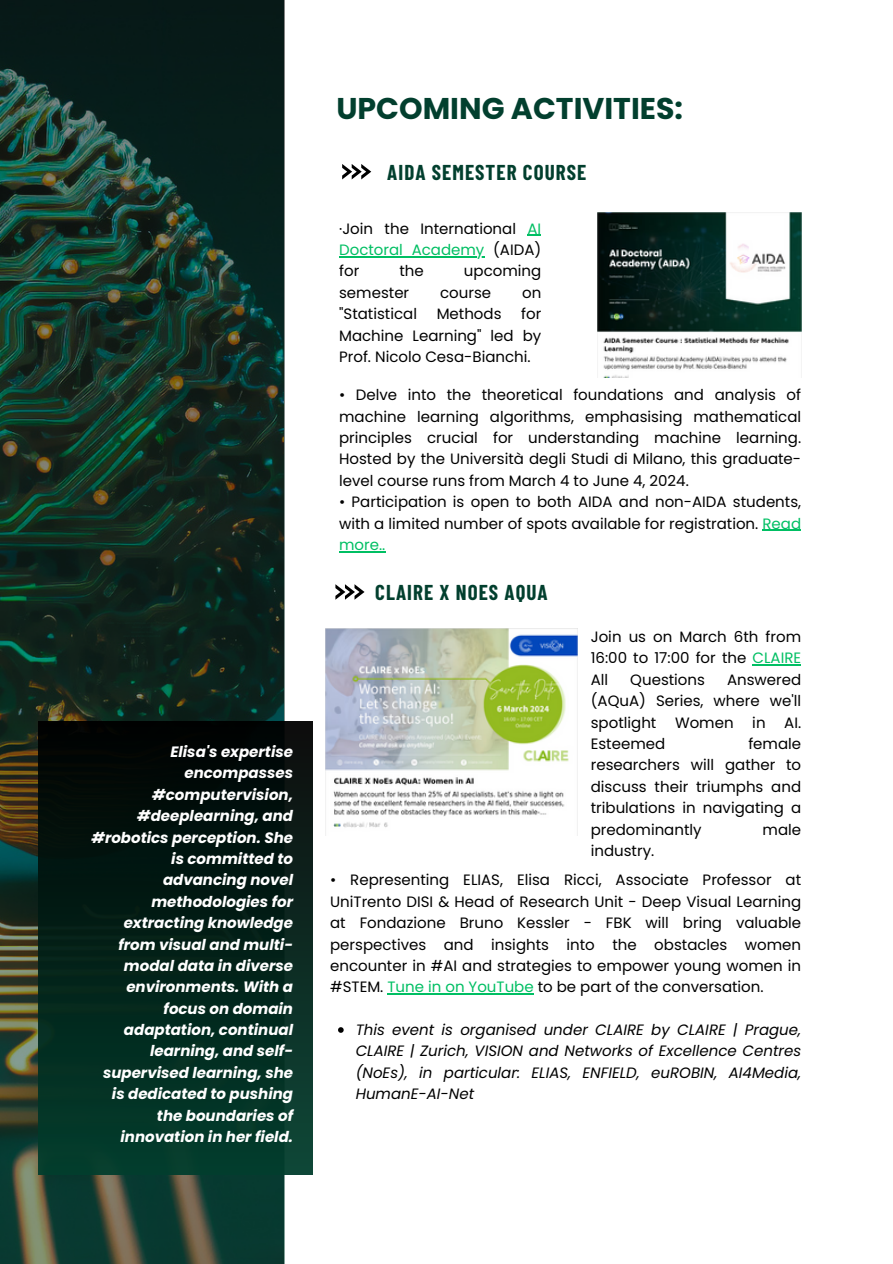
<style>
.page{position:relative;width:893px;height:1264px;background:#fff}
.page>*{position:absolute;margin:0;border:0;box-sizing:border-box;transform-origin:0 0}
.t1{font:700 30px "Poppins";color:#023f2e}
.t2{font:700 21px "Barlow Condensed";letter-spacing:.05em;color:#023f2e}
.t3{font:15px/21.3px "Poppins";color:#000;text-align:justify}
.t4{font:italic 700 15px/21.3px "Poppins";color:#fff;text-align:right}
.t5{font:italic 15px/21.3px "Poppins";color:#000;text-align:justify}
.t6{font:15px/21.3px "Poppins";color:#00bf63}
.s1{color:#00bf63}
.s2{color:#000}
</style>
<div class="page">
<img style="left:0;top:0;width:284px;height:1263px">
<div style="left:39px;top:721px;width:273px;height:453px;background:linear-gradient(to bottom,#020303,#053f2e)"></div>
<svg style="left:335px;top:584px;width:29px;height:15px"></svg>
<img style="left:326px;top:628px;width:251px;height:200px">
<hr style="left:752px;top:664px;width:49px;height:1px;background:#00bf63">
<hr style="left:387px;top:993px;width:146px;height:1px;background:#00bf63">
<svg style="left:338px;top:1027px;width:5px;height:5px"></svg>
<svg style="left:342px;top:164px;width:29px;height:15px"></svg>
<svg style="left:527px;top:235px;width:14px;height:1px"></svg>
<hr style="left:339px;top:256px;width:145px;height:1px;background:#00bf63">
<img style="left:597px;top:213px;width:204px;height:165px">
<hr style="left:762px;top:529px;width:39px;height:2px;background:#00bf63">
<hr style="left:339px;top:551px;width:46px;height:1px;background:#00bf63">
<p class="t4" style="left:91px;top:741px;width:203px">Elisa's expertise encompasses #computervision, #deeplearning, and #robotics perception. She is committed to advancing novel methodologies for extracting knowledge from visual and multi&shy;modal data in diverse environments. With a focus on domain adaptation, continual learning, and self&shy;supervised learning, she is dedicated to pushing the boundaries of innovation in her field.</p>
<p class="t1" style="left:336px;top:87px;width:348px">UPCOMING ACTIVITIES:</p>
<p class="t2" style="left:387px;top:158px;width:200px">AIDA SEMESTER COURSE</p>
<h2 class="t3" style="left:339px;top:218px;width:204px">·Join the International <span class="s1">AI</span></h2>
<h4 class="t6" style="left:339px;top:239px;width:204px">Doctoral Academy <span class="s2">(AIDA) for</span></h4>
<h4 class="t3" style="left:399px;top:260px;width:26px">the</h4>
<h4 class="t3" style="left:464px;top:260px;width:79px">upcoming</h4>
<h4 class="t3" style="left:339px;top:282px;width:72px">semester</h4>
<h4 class="t3" style="left:440px;top:282px;width:53px">course</h4>
<h4 class="t3" style="left:522px;top:282px;width:21px">on</h4>
<h4 class="t3" style="left:339px;top:303px;width:79px">"Statistical</h4>
<h4 class="t3" style="left:436px;top:303px;width:66px">Methods</h4>
<h4 class="t3" style="left:339px;top:303px;width:204px;text-indent:182px">for Machine Learning" led by Prof. Nicolo Cesa-Bianchi.</h4>
<h4 class="t3" style="left:339px;top:384px;width:463px">• Delve into the theoretical foundations and analysis of machine learning algorithms, emphasising mathematical principles crucial for understanding machine learning.<br>Hosted by the Università degli Studi di Milano, this graduate&shy;level course runs from March 4 to June 4, 2024.</h4>
<h4 class="t3" style="left:339px;top:491px;width:463px">• Participation is open to both AIDA and non-AIDA students, with a limited number of spots available for registration. <span class="s1">Read more..</span></h4>
<p class="t2" style="left:375px;top:578px;width:174px">CLAIRE X NOES AQUA</p>
<p class="t3" style="left:590px;top:626px;width:212px">Join us on March 6th from 16:00 to 17:00 for the <span class="s1">CLAIRE </span>All</p>
<p class="t3" style="left:630px;top:669px;width:76px">Questions</p>
<p class="t3" style="left:590px;top:669px;width:212px;text-indent:136px">Answered (AQuA) Series, where we'll spotlight Women in AI.<br>Esteemed</p>
<p class="t3" style="left:590px;top:733px;width:212px;text-indent:157px">female researchers will gather to discuss their triumphs and tribulations in navigating a predominantly</p>
<p class="t3" style="left:762px;top:818px;width:40px">male</p>
<p class="t3" style="left:590px;top:840px;width:65px">industry.</p>
<h3 class="t3" style="left:330px;top:869px;width:472px">• Representing ELIAS, Elisa Ricci, Associate Professor at UniTrento DISI &amp; Head of Research Unit - Deep Visual Learning at Fondazione Bruno Kessler - FBK will bring valuable perspectives and insights into the obstacles women encounter in #AI and strategies to empower young women in #STEM. <span class="s1">Tune in on YouTube</span> to be part of the conversation.</h3>
<h1 class="t5" style="left:355px;top:1019px;width:447px">This event is organised under CLAIRE by CLAIRE | Prague, CLAIRE | Zurich, VISION and Networks of Excellence Centres (NoEs), in particular: ELIAS, ENFIELD, euROBIN, AI4Media, HumanE-AI-Net</h1>
</div>
